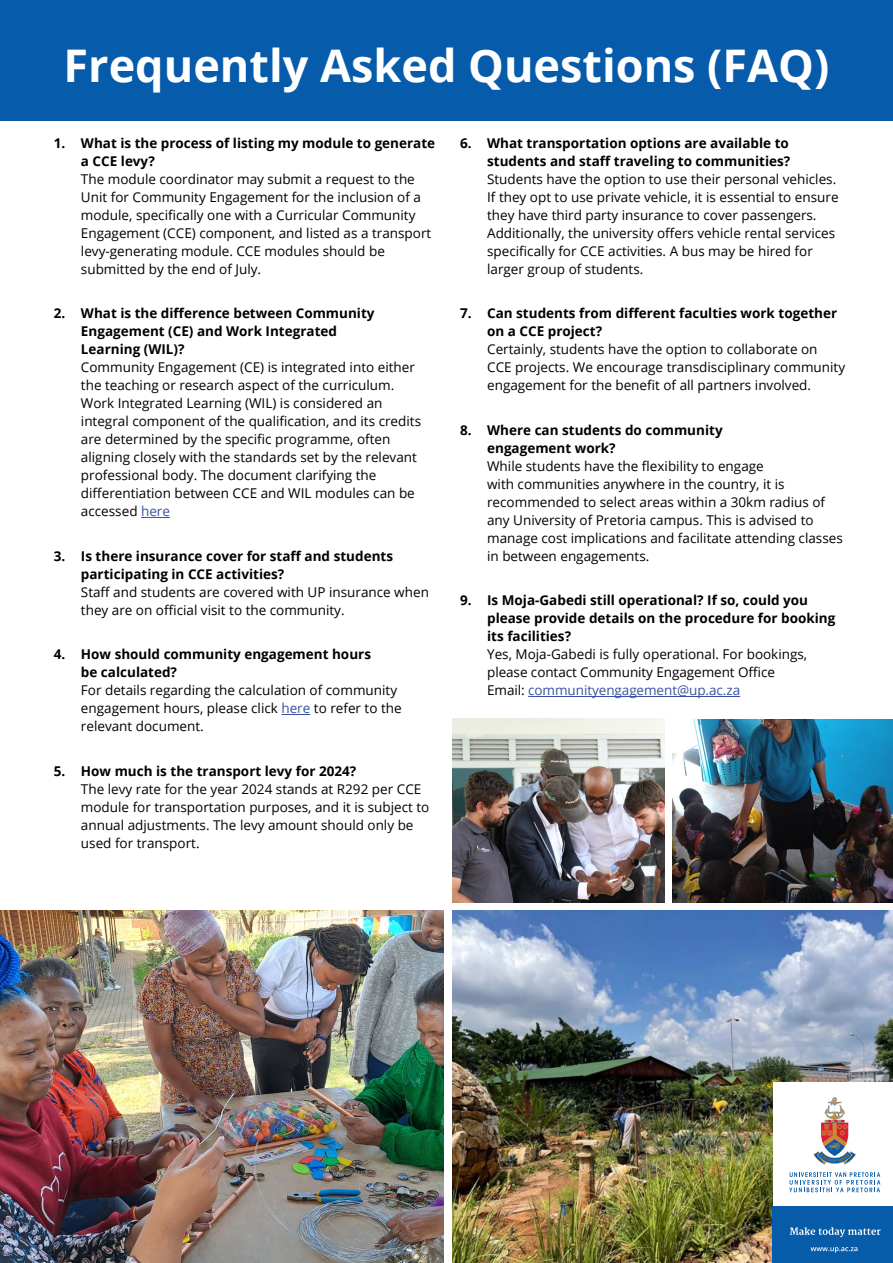
<style>
.page{position:relative;width:893px;height:1263px;background:#fff}
.page>*{position:absolute;margin:0;border:0;box-sizing:border-box;transform-origin:0 0}
.t1{font:700 45px "Open Sans";color:#fff}
.t2{font:13.5px/18px "Open Sans";color:#000}
.t3{font:700 13.5px/18px "Open Sans";color:#000}
.s1{color:#3953a4}
</style>
<div class="page">
<div style="left:0;top:0;width:893px;height:120px;background:#065baa"></div>
<img style="left:453px;top:910px;width:440px;height:353px">
<svg style="left:141px;top:517px;width:29px;height:1px"></svg>
<svg style="left:281px;top:714px;width:29px;height:1px"></svg>
<hr style="left:528px;top:696px;width:212px;height:1px;background:#3953a4">
<img style="left:0;top:910px;width:444px;height:353px">
<img style="left:673px;top:719px;width:220px;height:183px">
<img style="left:453px;top:718px;width:211px;height:184px">
<div style="left:773px;top:1082px;width:120px;height:124px;background:#fff"></div>
<svg style="left:789px;top:1172px;width:91px;height:20px"></svg>
<svg style="left:813px;top:1097px;width:43px;height:68px"></svg>
<div style="left:773px;top:1206px;width:120px;height:57px;background:#065ca9"></div>
<svg style="left:810px;top:1247px;width:47px;height:6px"></svg>
<svg style="left:790px;top:1227px;width:90px;height:10px"></svg>
<h1 class="t1" style="left:64px;top:34px;width:767px">Frequently Asked Questions (FAQ)</h1>
<p class="t3" style="left:81px;top:134px;width:356px;text-indent:-27px">1. What is the process of listing my module to generate a CCE levy?</p>
<p class="t2" style="left:81px;top:170px;width:352px">The module coordinator may submit a request to the Unit for Community Engagement for the inclusion of a module, specifically one with a Curricular Community Engagement (CCE) component, and listed as a transport levy-generating module. CCE modules should be submitted by the end of July.</p>
<p class="t3" style="left:81px;top:304px;width:295px;text-indent:-27px">2. What is the difference between Community<br>Engagement (CE) and Work Integrated<br>Learning (WIL)?</p>
<p class="t2" style="left:81px;top:358px;width:342px">Community Engagement (CE) is integrated into either the teaching or research aspect of the curriculum.<br>Work Integrated Learning (WIL) is considered an integral component of the qualification, and its credits are determined by the specific programme, often aligning closely with the standards set by the relevant professional body. The document clarifying the differentiation between CCE and WIL modules can be accessed <span class="s1">here</span></p>
<p class="t3" style="left:81px;top:547px;width:314px;text-indent:-27px">3. Is there insurance cover for staff and students participating in CCE activities?</p>
<p class="t2" style="left:81px;top:583px;width:350px">Staff and students are covered with UP insurance when they are on official visit to the community.</p>
<p class="t3" style="left:81px;top:645px;width:292px;text-indent:-27px">4. How should community engagement hours be calculated?</p>
<p class="t2" style="left:81px;top:681px;width:322px">For details regarding the calculation of community engagement hours, please click <span class="s1">here</span> to refer to the relevant document.</p>
<p class="t3" style="left:54px;top:762px;width:304px">5. How much is the transport levy for 2024?</p>
<p class="t2" style="left:81px;top:780px;width:350px">The levy rate for the year 2024 stands at R292 per CCE module for transportation purposes, and it is subject to annual adjustments. The levy amount should only be used for transport.</p>
<p class="t3" style="left:460px;top:134px;width:332px;text-align:right">6. What transportation options are available to students and staff traveling to communities?</p>
<p class="t2" style="left:487px;top:170px;width:353px">Students have the option to use their personal vehicles.<br>If they opt to use private vehicle, it is essential to ensure they have third party insurance to cover passengers.<br>Additionally, the university offers vehicle rental services specifically for CCE activities. A bus may be hired for larger group of students.</p>
<p class="t3" style="left:487px;top:304px;width:352px;text-indent:-27px">7. Can students from different faculties work together on a CCE project?</p>
<p class="t2" style="left:487px;top:340px;width:359px">Certainly, students have the option to collaborate on<br>CCE projects. We encourage transdisciplinary community engagement for the benefit of all partners involved.</p>
<p class="t3" style="left:487px;top:421px;width:237px;text-indent:-27px">8. Where can students do community engagement work?</p>
<p class="t2" style="left:487px;top:457px;width:357px">While students have the flexibility to engage<br>with communities anywhere in the country, it is recommended to select areas within a 30km radius of any University of Pretoria campus. This is advised to manage cost implications and facilitate attending classes in between engagements.</p>
<p class="t3" style="left:487px;top:591px;width:350px;text-indent:-27px">9. Is Moja-Gabedi still operational? If so, could you please provide details on the procedure for booking its facilities?</p>
<p class="t2" style="left:487px;top:645px;width:322px">Yes, Moja-Gabedi is fully operational. For bookings, please contact Community Engagement Office<br>Email: <span class="s1">communityengagement@up.ac.za</span></p>
</div>
